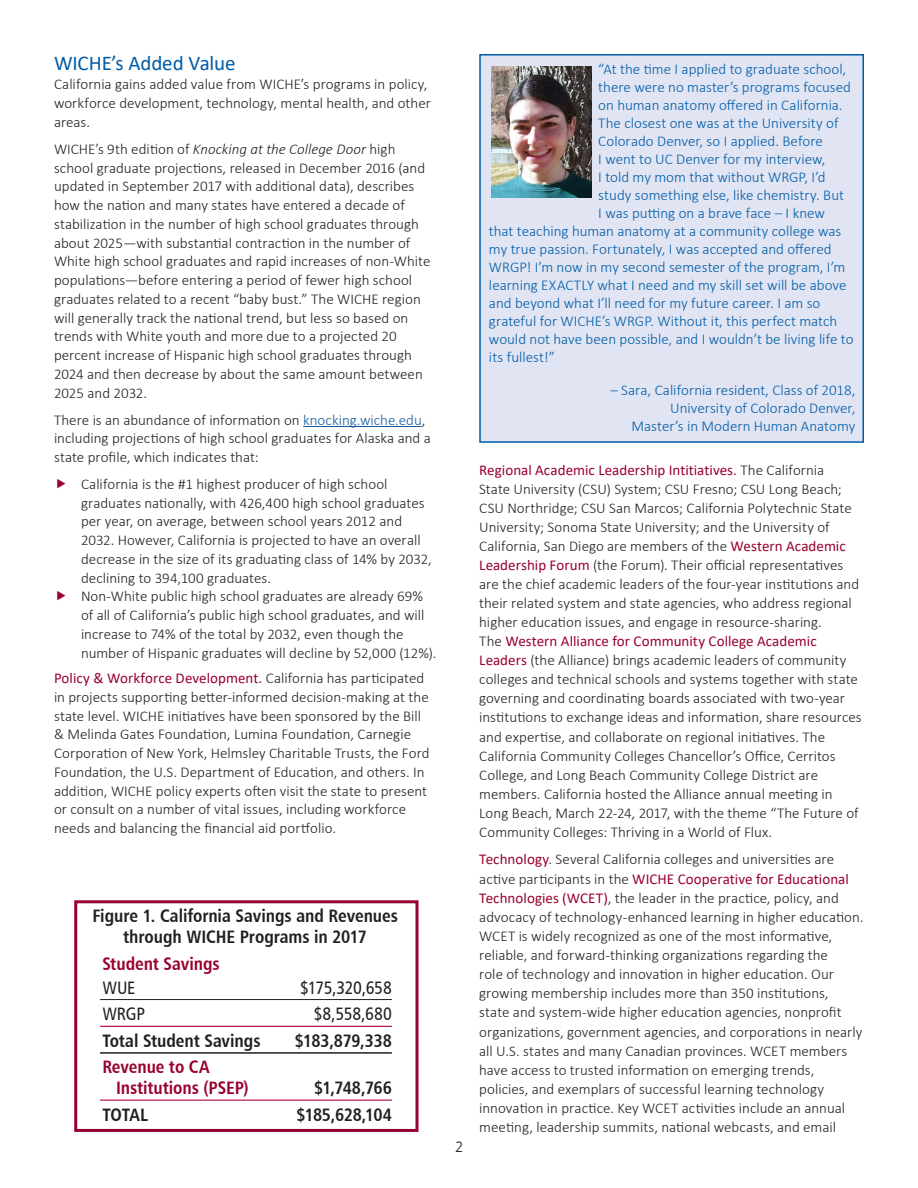
<style>
.page{position:relative;width:918px;height:1188px;background:#fff}
.page>*{position:absolute;margin:0;border:0;box-sizing:border-box;transform-origin:0 0}
.new_para_hed{font:21px "Calibri";letter-spacing:-.005em;color:#005ca7}
.t1{font:18px/21px "Humanist 777 BT Bold Condensed B";letter-spacing:-.005em;color:#231f20;text-align:center}
.t2{font:18px/21px "Humanist 777 BT Bold Condensed B";color:#98012d}
.t3{font:18px "Humanist 777 BT Roman Condensed B";letter-spacing:-.01em;color:#231f20}
.t4{font:18px "Humanist 777 BT Roman Condensed B";letter-spacing:-.03em;color:#231f20}
.body_text{font:300 15px/19px "Calibri";color:#231f20}
.body_text-2{font:300 15px/18px "Calibri";color:#005ca7;text-align:right}
.t5{font:15px "Humanist 777 BT Light B";color:#231f20}
.s1{font-style:italic}
.s2{color:#175d9e}
.s3{font-weight:400;color:#98012d}
</style>
<div class="page">
<hr style="left:303px;top:426px;width:119px;height:1px;background:#175d9e">
<div style="left:74px;top:900px;width:344px;height:232px;border:3px solid #98012d"></div>
<hr style="left:100px;top:999px;width:292px;height:1px;background:#231f20">
<hr style="left:100px;top:1026px;width:292px;height:1px;background:#b30437">
<hr style="left:100px;top:1052px;width:292px;height:2px;background:#231f20">
<hr style="left:100px;top:1100px;width:292px;height:1px;background:#b30437">
<div style="left:479px;top:54px;width:385px;height:389px;background:#e1e4f2;border:2px solid #005ca7"></div>
<img style="left:492px;top:67px;width:100px;height:130px">
<p class="new_para_hed" style="left:54px;top:48px;width:183px">WICHE’s Added Value</p>
<p class="body_text" style="left:54px;top:74px;width:378px">California gains added value from WICHE’s programs in policy, workforce development, technology, mental health, and other areas.</p>
<p class="body_text" style="left:54px;top:139px;width:378px">WICHE’s 9th edition of <span class="s1">Knocking at the College Door</span> high school graduate projections, released in December 2016 (and updated in September 2017 with additional data), describes how the nation and many states have entered a decade of stabilization in the number of high school graduates through about 2025—with substantial contraction in the number of White high school graduates and rapid increases of non-White populations—before entering a period of fewer high school graduates related to a recent “baby bust.” The WICHE region will generally track the national trend, but less so based on trends with White youth and more due to a projected 20 percent increase of Hispanic high school graduates through 2024 and then decrease by about the same amount between 2025 and 2032.</p>
<p class="body_text" style="left:54px;top:410px;width:378px">There is an abundance of information on <span class="s2">knocking.wiche.edu</span>, including projections of high school graduates for Alaska and a state profile, which indicates that:</p>
<p class="body_text" style="left:81px;top:474px;width:352px">California is the #1 highest producer of high school graduates nationally, with 426,400 high school graduates per year, on average, between school years 2012 and 2032. However, California is projected to have an overall decrease in the size of its graduating class of 14% by 2032, declining to 394,100 graduates.</p>
<p class="body_text" style="left:81px;top:587px;width:357px">Non-White public high school graduates are already 69% of all of California’s public high school graduates, and will increase to 74% of the total by 2032, even though the number of Hispanic graduates will decline by 52,000 (12%).</p>
<p class="body_text" style="left:54px;top:669px;width:377px"><span class="s3">Policy &amp; Workforce Development.</span> California has participated in projects supporting better-informed decision-making at the state level. WICHE initiatives have been sponsored by the Bill &amp; Melinda Gates Foundation, Lumina Foundation, Carnegie Corporation of New York, Helmsley Charitable Trusts, the Ford Foundation, the U.S. Department of Education, and others. In addition, WICHE policy experts often visit the state to present or consult on a number of vital issues, including workforce needs and balancing the financial aid portfolio.</p>
<p class="t1" style="left:92px;top:904px;width:307px">Figure 1. California Savings and Revenues through WICHE Programs in 2017</p>
<p class="t2" style="left:102px;top:953px;width:119px">Student Savings</p>
<p class="t3" style="left:102px;top:977px;width:35px">WUE</p>
<p class="t4" style="left:300px;top:977px;width:93px">$175,320,658</p>
<p class="t3" style="left:102px;top:1003px;width:44px">WRGP</p>
<p class="t3" style="left:314px;top:1003px;width:80px">$8,558,680</p>
<p class="t1" style="left:102px;top:1030px;width:160px">Total Student Savings</p>
<p class="t1" style="left:295px;top:1030px;width:98px">$183,879,338</p>
<p class="t2" style="left:116px;top:1056px;width:134px;text-indent:-14px">Revenue to CA<br>Institutions (PSEP)</p>
<p class="t1" style="left:314px;top:1077px;width:79px">$1,748,766</p>
<p class="t1" style="left:102px;top:1103px;width:47px">TOTAL</p>
<p class="t1" style="left:296px;top:1103px;width:97px">$185,628,104</p>
<p class="t5" style="left:455px;top:1137px;width:10px">2</p>
<p class="body_text-2" style="left:598px;top:60px;width:250px">“At the time I applied to graduate school,</p>
<p class="body_text-2" style="left:598px;top:78px;width:254px">there were no master’s programs focused</p>
<p class="body_text-2" style="left:598px;top:96px;width:246px">on human anatomy offered in California.</p>
<p class="body_text-2" style="left:598px;top:114px;width:242px">The closest one was at the University of</p>
<p class="body_text-2" style="left:598px;top:132px;width:226px">Colorado Denver, so I applied. Before</p>
<p class="body_text-2" style="left:598px;top:150px;width:229px">I went to UC Denver for my interview,</p>
<p class="body_text-2" style="left:598px;top:168px;width:229px">I told my mom that without WRGP, I’d</p>
<p class="body_text-2" style="left:598px;top:186px;width:247px">study something else, like chemistry. But</p>
<p class="body_text-2" style="left:598px;top:204px;width:228px">I was putting on a brave face – I knew</p>
<p class="body_text-2" style="left:489px;top:222px;width:354px">that teaching human anatomy at a community college was</p>
<p class="body_text-2" style="left:489px;top:240px;width:344px">my true passion. Fortunately, I was accepted and offered</p>
<p class="body_text-2" style="left:489px;top:258px;width:358px">WRGP! I’m now in my second semester of the program, I’m</p>
<p class="body_text-2" style="left:489px;top:276px;width:359px">learning EXACTLY what I need and my skill set will be above</p>
<p class="body_text-2" style="left:489px;top:294px;width:333px">and beyond what I’ll need for my future career. I am so</p>
<p class="body_text-2" style="left:489px;top:312px;width:350px">grateful for WICHE’s WRGP. Without it, this perfect match</p>
<p class="body_text-2" style="left:489px;top:330px;width:366px">would not have been possible, and I wouldn’t be living life to</p>
<p class="body_text-2" style="left:489px;top:348px;width:67px">its fullest!”</p>
<p class="body_text-2" style="left:610px;top:381px;width:246px">– Sara, California resident, Class of 2018,<br>University of Colorado Denver,<br>Master’s in Modern Human Anatomy</p>
<p class="body_text" style="left:479px;top:460px;width:384px"><span class="s3">Regional Academic Leadership Intitiatives.</span> The California<br>State University (CSU) System; CSU Fresno; CSU Long Beach; CSU Northridge; CSU San Marcos; California Polytechnic State University; Sonoma State University; and the University of California, San Diego are members of the <span class="s3">Western Academic Leadership Forum</span> (the Forum). Their official representatives are the chief academic leaders of the four-year institutions and their related system and state agencies, who address regional higher education issues, and engage in resource-sharing.<br>The <span class="s3">Western Alliance for Community College Academic Leaders</span> (the Alliance) brings academic leaders of community colleges and technical schools and systems together with state governing and coordinating boards associated with two-year institutions to exchange ideas and information, share resources and expertise, and collaborate on regional initiatives. The California Community Colleges Chancellor’s Office, Cerritos College, and Long Beach Community College District are members. California hosted the Alliance annual meeting in Long Beach, March 22-24, 2017, with the theme “The Future of Community Colleges: Thriving in a World of Flux.</p>
<p class="body_text" style="left:479px;top:850px;width:386px"><span class="s3">Technology</span>. Several California colleges and universities are active participants in the <span class="s3">WICHE Cooperative for Educational Technologies (WCET)</span>, the leader in the practice, policy, and advocacy of technology-enhanced learning in higher education.<br>WCET is widely recognized as one of the most informative, reliable, and forward-thinking organizations regarding the<br>role of technology and innovation in higher education. Our growing membership includes more than 350 institutions,<br>state and system-wide higher education agencies, nonprofit organizations, government agencies, and corporations in nearly all U.S. states and many Canadian provinces. WCET members have access to trusted information on emerging trends, policies, and exemplars of successful learning technology innovation in practice. Key WCET activities include an annual meeting, leadership summits, national webcasts, and email</p>
</div>
